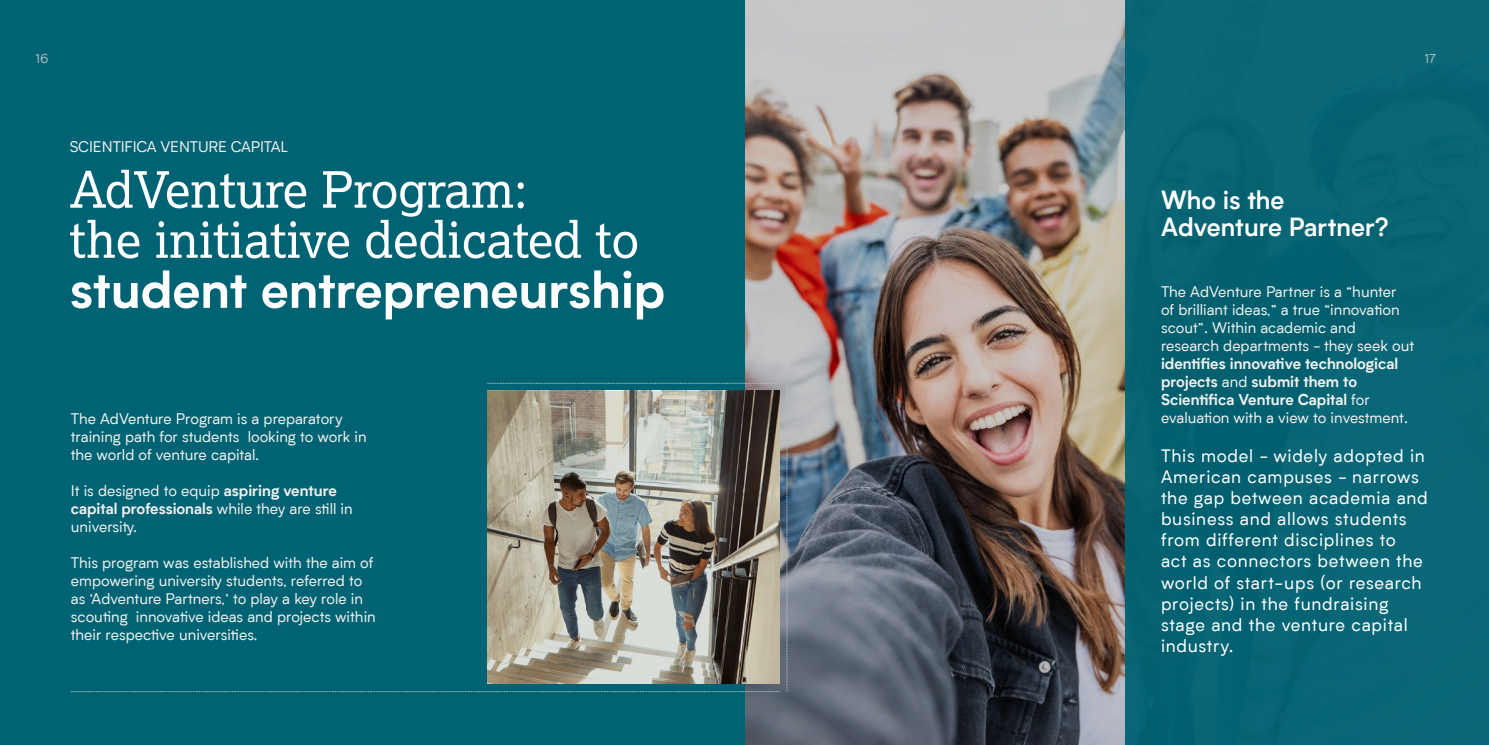
<style>
.page{position:relative;width:1489px;height:745px;background:#fff}
.page>*{position:absolute;margin:0;border:0;box-sizing:border-box;transform-origin:0 0}
.t1{font:50px/50px "Lexia";color:#fff}
.t2{font:700 50px "Biotif";color:#fff}
.t3{font:600 25px/27.5px "Biotif";color:#fff}
.t4{font:17.5px/21px "Biotif";letter-spacing:.04em;color:#fff}
.t5{font:15px/18px "Biotif";color:#f0f0ef}
.t6{font:700 15px/18px "Biotif";color:#f0f0ef}
.t7{font:12.5px "Biotif";color:#b5bec5}
.s1{font-weight:700}
.s2{font-weight:400}
</style>
<div class="page">
<img style="left:744px;top:0;width:381px;height:744px">
<div style="left:0;top:0;width:744px;height:744px;background:#006373"></div>
<div style="left:1125px;top:0;width:363px;height:744px;background:#086675"></div>
<img style="left:487px;top:390px;width:292px;height:293px">
<svg style="left:71px;top:691px;width:708px;height:1px"></svg>
<svg style="left:487px;top:383px;width:292px;height:1px"></svg>
<svg style="left:786px;top:383px;width:1px;height:308px"></svg>
<p class="t7" style="left:35px;top:50px;width:15px">16</p>
<p class="t5" style="left:70px;top:137px;width:220px">SCIENTIFICA VENTURE CAPITAL</p>
<h1 class="t1" style="left:70px;top:163px;width:571px">AdVenture Program:<br>the initiative dedicated to</h1>
<h1 class="t2" style="left:70px;top:252px;width:597px">student entrepreneurship</h1>
<p class="t5" style="left:71px;top:408px;width:297px">The AdVenture Program is a preparatory training path for students looking to work in the world of venture capital.</p>
<p class="t5" style="left:71px;top:480px;width:283px">It is designed to equip <span class="s1">aspiring venture capital professionals</span> while they are still in university.</p>
<p class="t5" style="left:71px;top:552px;width:306px">This program was established with the aim of empowering university students, referred to as ‘Adventure Partners,’ to play a key role in scouting innovative ideas and projects within their respective universities.</p>
<p class="t7" style="left:1424px;top:50px;width:13px">17</p>
<h2 class="t3" style="left:1160px;top:184px;width:229px">Who is the<br>Adventure Partner?</h2>
<p class="t5" style="left:1160px;top:282px;width:254px">The AdVenture Partner is a “hunter<br>of brilliant ideas,” a true “innovation scout”. Within academic and research departments - they seek out</p>
<p class="t6" style="left:1160px;top:353px;width:248px">identifies innovative technological projects <span class="s2">and</span> submit them to Scientifica Venture Capital <span class="s2">for evaluation with a view to investment.</span></p>
<p class="t4" style="left:1160px;top:444px;width:268px">This model - widely adopted in<br>American campuses - narrows the gap between academia and business and allows students from different disciplines to<br>act as connectors between the world of start-ups (or research projects) in the fundraising stage and the venture capital industry.</p>
</div>
